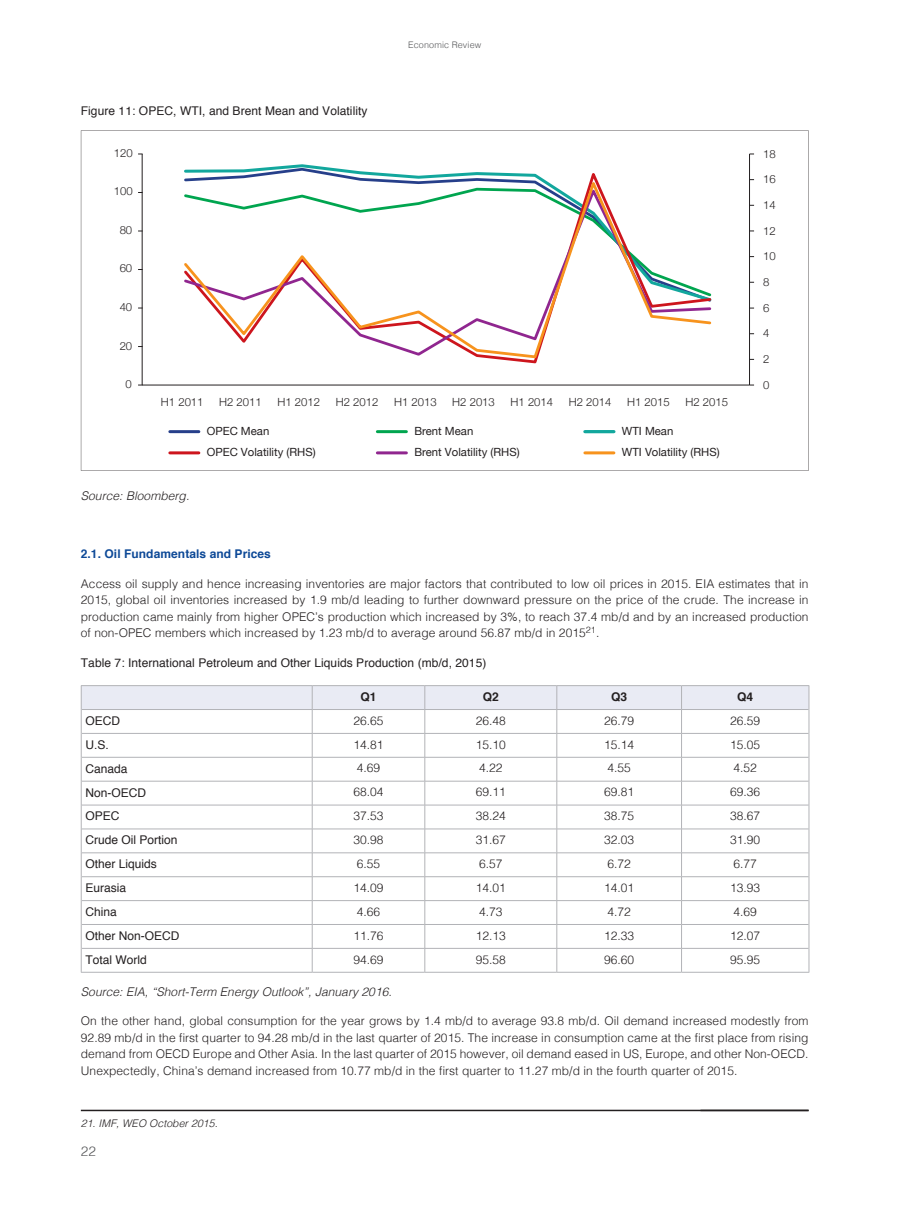
<style>
.page{position:relative;width:915px;height:1212px;background:#fff}
.page>*{position:absolute;margin:0;border:0;box-sizing:border-box;transform-origin:0 0}
.t1{font:300 13.5px "Helvetica";color:#57585a}
.t2{font:300 12px/16.5px "Helvetica";letter-spacing:.005em;color:#231f20;text-align:justify}
.t3{font:12px "Helvetica";letter-spacing:.005em;color:#231f20}
.t4{font:italic 300 12px "Helvetica";letter-spacing:.005em;color:#231f20}
.t5{font:700 12px "Helvetica";letter-spacing:.005em;color:#0d4997}
.t6{font:700 12px "Helvetica";color:#231f20}
.t7{font:300 11.25px "Helvetica Neue";color:#231f20}
.t8{font:11.25px "Helvetica Neue";color:#231f20}
.t9{font:italic 300 10.5px "Helvetica";letter-spacing:.005em;color:#231f20}
.t10{font:300 9px "Helvetica";letter-spacing:.015em;color:#57585a}
</style>
<div class="page">
<svg style="left:81px;top:130px;width:727px;height:341px"></svg>
<hr style="left:142px;top:154px;width:1px;height:231px;background:#231f20">
<hr style="left:81px;top:685px;width:231px;height:1px;background:#b2b3b7">
<hr style="left:312px;top:685px;width:112px;height:1px;background:#b2b3b7">
<hr style="left:424px;top:685px;width:132px;height:1px;background:#b2b3b7">
<hr style="left:556px;top:685px;width:125px;height:1px;background:#b2b3b7">
<hr style="left:681px;top:685px;width:128px;height:1px;background:#b2b3b7">
<hr style="left:81px;top:972px;width:231px;height:1px;background:#b2b3b7">
<hr style="left:312px;top:972px;width:112px;height:1px;background:#b2b3b7">
<hr style="left:424px;top:972px;width:132px;height:1px;background:#b2b3b7">
<hr style="left:556px;top:972px;width:125px;height:1px;background:#b2b3b7">
<hr style="left:681px;top:972px;width:128px;height:1px;background:#b2b3b7">
<svg style="left:81px;top:686px;width:728px;height:286px"></svg>
<hr style="left:81px;top:1110px;width:727px;height:1px;background:#231f20">
<p class="t3" style="left:81px;top:102px;width:288px">Figure 11: OPEC, WTI, and Brent Mean and Volatility</p>
<p class="t7" style="left:114px;top:146px;width:20px">120</p>
<p class="t7" style="left:114px;top:185px;width:20px">100</p>
<p class="t7" style="left:120px;top:223px;width:14px">80</p>
<p class="t7" style="left:120px;top:262px;width:14px">60</p>
<p class="t7" style="left:120px;top:300px;width:14px">40</p>
<p class="t7" style="left:120px;top:339px;width:14px">20</p>
<p class="t7" style="left:125px;top:377px;width:8px">0</p>
<p class="t10" style="left:408px;top:39px;width:75px">Economic Review</p>
<p class="t7" style="left:161px;top:395px;width:44px">H1 2011</p>
<p class="t7" style="left:219px;top:395px;width:44px">H2 2011</p>
<p class="t7" style="left:277px;top:395px;width:44px">H1 2012</p>
<p class="t7" style="left:335px;top:395px;width:44px">H2 2012</p>
<p class="t7" style="left:394px;top:395px;width:44px">H1 2013</p>
<p class="t7" style="left:452px;top:395px;width:44px">H2 2013</p>
<p class="t7" style="left:510px;top:395px;width:44px">H1 2014</p>
<p class="t7" style="left:568px;top:395px;width:44px">H2 2014</p>
<p class="t7" style="left:627px;top:395px;width:44px">H1 2015</p>
<p class="t7" style="left:685px;top:395px;width:44px">H2 2015</p>
<p class="t8" style="left:207px;top:424px;width:64px">OPEC Mean</p>
<p class="t8" style="left:414px;top:424px;width:60px">Brent Mean</p>
<p class="t8" style="left:621px;top:424px;width:53px">WTI Mean</p>
<p class="t8" style="left:207px;top:446px;width:110px">OPEC Volatility (RHS)</p>
<p class="t8" style="left:414px;top:446px;width:107px">Brent Volatility (RHS)</p>
<p class="t8" style="left:621px;top:446px;width:99px">WTI Volatility (RHS)</p>
<p class="t4" style="left:81px;top:488px;width:110px">Source: Bloomberg.</p>
<p class="t7" style="left:762px;top:147px;width:14px">18</p>
<p class="t7" style="left:762px;top:172px;width:14px">16</p>
<p class="t7" style="left:762px;top:198px;width:14px">14</p>
<p class="t7" style="left:762px;top:224px;width:14px">12</p>
<p class="t7" style="left:762px;top:250px;width:14px">10</p>
<p class="t7" style="left:762px;top:275px;width:8px">8</p>
<p class="t7" style="left:762px;top:301px;width:8px">6</p>
<p class="t7" style="left:762px;top:327px;width:8px">4</p>
<p class="t7" style="left:762px;top:352px;width:8px">2</p>
<p class="t7" style="left:762px;top:378px;width:8px">0</p>
<p class="t5" style="left:81px;top:544px;width:191px">2.1. Oil Fundamentals and Prices</p>
<p class="t2" style="left:81px;top:575px;width:729px">Access oil supply and hence increasing inventories are major factors that contributed to low oil prices in 2015. EIA estimates that in 2015, global oil inventories increased by 1.9 mb/d leading to further downward pressure on the price of the crude. The increase in production came mainly from higher OPEC’s production which increased by 3%, to reach 37.4 mb/d and by an increased production of non-OPEC members which increased by 1.23 mb/d to average around 56.87 mb/d in 2015<sup>21</sup>.</p>
<p class="t3" style="left:81px;top:653px;width:407px">Table 7: International Petroleum and Other Liquids Production (mb/d, 2015)</p>
<p class="t6" style="left:360px;top:687px;width:18px">Q1</p>
<p class="t6" style="left:482px;top:687px;width:18px">Q2</p>
<p class="t6" style="left:611px;top:687px;width:18px">Q3</p>
<p class="t6" style="left:737px;top:687px;width:18px">Q4</p>
<p class="t3" style="left:85px;top:711px;width:36px">OECD</p>
<p class="t2" style="left:353px;top:712px;width:32px">26.65</p>
<p class="t2" style="left:475px;top:712px;width:32px">26.48</p>
<p class="t2" style="left:604px;top:712px;width:32px">26.79</p>
<p class="t2" style="left:730px;top:712px;width:32px">26.59</p>
<p class="t3" style="left:85px;top:735px;width:25px">U.S.</p>
<p class="t2" style="left:353px;top:736px;width:32px">14.81</p>
<p class="t2" style="left:475px;top:736px;width:32px">15.10</p>
<p class="t2" style="left:604px;top:736px;width:32px">15.14</p>
<p class="t2" style="left:730px;top:736px;width:32px">15.05</p>
<p class="t3" style="left:85px;top:759px;width:44px">Canada</p>
<p class="t2" style="left:357px;top:760px;width:25px">4.69</p>
<p class="t2" style="left:479px;top:760px;width:25px">4.22</p>
<p class="t2" style="left:607px;top:760px;width:25px">4.55</p>
<p class="t2" style="left:733px;top:760px;width:25px">4.52</p>
<p class="t3" style="left:85px;top:783px;width:62px">Non-OECD</p>
<p class="t2" style="left:353px;top:784px;width:32px">68.04</p>
<p class="t2" style="left:475px;top:784px;width:32px">69.11</p>
<p class="t2" style="left:604px;top:784px;width:32px">69.81</p>
<p class="t2" style="left:730px;top:784px;width:32px">69.36</p>
<p class="t3" style="left:85px;top:807px;width:36px">OPEC</p>
<p class="t2" style="left:353px;top:807px;width:32px">37.53</p>
<p class="t2" style="left:475px;top:807px;width:32px">38.24</p>
<p class="t2" style="left:604px;top:807px;width:32px">38.75</p>
<p class="t2" style="left:730px;top:807px;width:32px">38.67</p>
<p class="t3" style="left:85px;top:831px;width:94px">Crude Oil Portion</p>
<p class="t2" style="left:353px;top:831px;width:32px">30.98</p>
<p class="t2" style="left:475px;top:831px;width:32px">31.67</p>
<p class="t2" style="left:604px;top:831px;width:32px">32.03</p>
<p class="t2" style="left:730px;top:831px;width:32px">31.90</p>
<p class="t3" style="left:85px;top:855px;width:73px">Other Liquids</p>
<p class="t2" style="left:357px;top:855px;width:25px">6.55</p>
<p class="t2" style="left:479px;top:855px;width:25px">6.57</p>
<p class="t2" style="left:607px;top:855px;width:25px">6.72</p>
<p class="t2" style="left:733px;top:855px;width:25px">6.77</p>
<p class="t3" style="left:85px;top:878px;width:42px">Eurasia</p>
<p class="t2" style="left:353px;top:879px;width:32px">14.09</p>
<p class="t2" style="left:475px;top:879px;width:32px">14.01</p>
<p class="t2" style="left:604px;top:879px;width:32px">14.01</p>
<p class="t2" style="left:730px;top:879px;width:32px">13.93</p>
<p class="t3" style="left:85px;top:902px;width:33px">China</p>
<p class="t2" style="left:357px;top:903px;width:25px">4.66</p>
<p class="t2" style="left:479px;top:903px;width:25px">4.73</p>
<p class="t2" style="left:607px;top:903px;width:25px">4.72</p>
<p class="t2" style="left:733px;top:903px;width:25px">4.69</p>
<p class="t3" style="left:85px;top:926px;width:96px">Other Non-OECD</p>
<p class="t2" style="left:353px;top:927px;width:32px">11.76</p>
<p class="t2" style="left:475px;top:927px;width:32px">12.13</p>
<p class="t2" style="left:604px;top:927px;width:32px">12.33</p>
<p class="t2" style="left:730px;top:927px;width:32px">12.07</p>
<p class="t3" style="left:85px;top:950px;width:63px">Total World</p>
<p class="t2" style="left:353px;top:951px;width:32px">94.69</p>
<p class="t2" style="left:475px;top:951px;width:32px">95.58</p>
<p class="t2" style="left:604px;top:951px;width:32px">96.60</p>
<p class="t2" style="left:730px;top:951px;width:32px">95.95</p>
<p class="t4" style="left:81px;top:984px;width:312px">Source: EIA, “Short-Term Energy Outlook”, January 2016.</p>
<p class="t2" style="left:81px;top:1012px;width:729px">On the other hand, global consumption for the year grows by 1.4 mb/d to average 93.8 mb/d. Oil demand increased modestly from 92.89 mb/d in the first quarter to 94.28 mb/d in the last quarter of 2015. The increase in consumption came at the first place from rising demand from OECD Europe and Other Asia. In the last quarter of 2015 however, oil demand eased in US, Europe, and other Non-OECD.<br>Unexpectedly, China’s demand increased from 10.77 mb/d in the first quarter to 11.27 mb/d in the fourth quarter of 2015.</p>
<p class="t9" style="left:81px;top:1116px;width:138px">21. IMF, WEO October 2015.</p>
<p class="t1" style="left:81px;top:1143px;width:17px">22</p>
</div>
